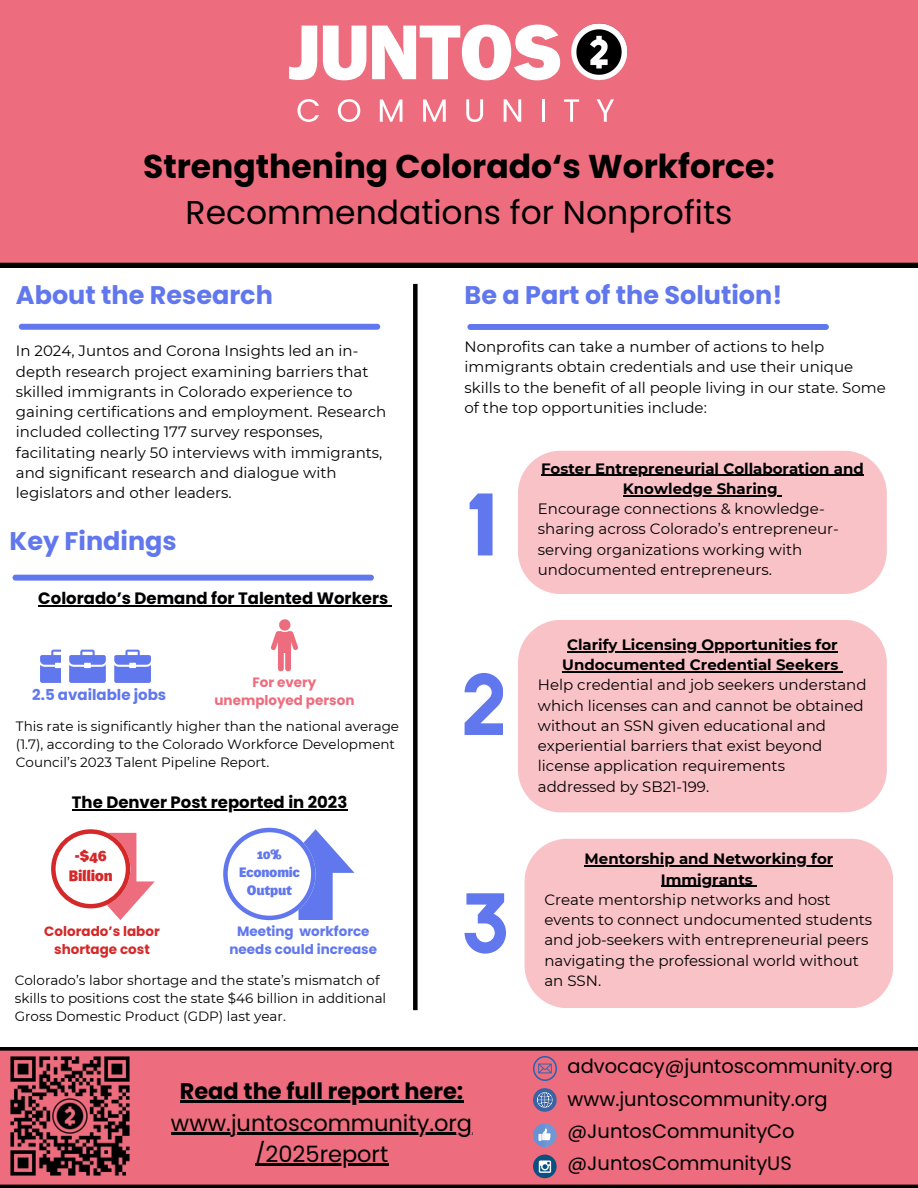
<style>
.page{position:relative;width:918px;height:1188px;background:#fff}
.page>*{position:absolute;margin:0;border:0;box-sizing:border-box;transform-origin:0 0}
.t1{font:700 33px/46.2px "Poppins";color:#000;text-align:center}
.t2{font:700 25.5px "Poppins";color:#6177ed}
.t3{font:22.5px "Poppins";color:#000}
.t4{font:700 22.5px "Poppins";color:#000}
.t5{font:19.5px/32.4px "Poppins";color:#000}
.t6{font:700 16.5px "Poppins";color:#000}
.t7{font:15px/20.2px "Montserrat";color:#000}
.t8{font:700 15px "Montserrat";color:#000}
.t9{font:700 15px "Poppins";color:#6177ed}
.t10{font:15px/20.2px "Wendelin Pro 85 Fett";color:#d52828;text-align:center}
.t11{font:13.5px/18px "Montserrat";color:#000}
.t12{font:700 13.5px/18px "Poppins";color:#6177ed;text-align:center}
.t13{font:700 13.5px/18px "Poppins";color:#d52828;text-align:center}
.t14{font:700 13.5px/18px "Poppins";color:#ed6d7e;text-align:center}
.t15{font:13.5px/18px "Wendelin Pro 85 Fett";color:#6177ed;text-align:center}
.s1{font-weight:400}
.s2{font-weight:700}
</style>
<div class="page">
<div style="left:0;top:0;width:918px;height:267px;background:#ed6d7e"></div>
<div style="left:19px;top:324px;width:361px;height:5px;background:#6177ed;border-radius:3px"></div>
<div style="left:13px;top:575px;width:361px;height:5px;background:#6177ed;border-radius:3px"></div>
<div style="left:0;top:1047px;width:918px;height:141px;background:#ed6d7e"></div>
<div style="left:413px;top:284px;width:5px;height:726px;background:#000"></div>
<div style="left:467px;top:324px;width:362px;height:6px;background:#6177ed;border-radius:3px"></div>
<div style="left:518px;top:451px;width:369px;height:143px;background:#f9c2c7"></div>
<hr style="left:541px;top:475px;width:323px;height:1px;background:#000">
<hr style="left:623px;top:495px;width:155px;height:1px;background:#000">
<div style="left:518px;top:620px;width:369px;height:192px;background:#f9c2c7"></div>
<hr style="left:567px;top:651px;width:271px;height:1px;background:#000">
<hr style="left:562px;top:671px;width:276px;height:1px;background:#000">
<div style="left:525px;top:839px;width:368px;height:169px;background:#f9c2c7"></div>
<hr style="left:585px;top:865px;width:248px;height:2px;background:#000">
<hr style="left:661px;top:886px;width:92px;height:1px;background:#000">
<svg style="left:533px;top:1088px;width:24px;height:24px"></svg>
<div style="left:533px;top:1123px;width:24px;height:24px;background:#7098d6;border-radius:50%"></div>
<svg style="left:533px;top:1123px;width:18px;height:24px"></svg>
<img style="left:533px;top:1057px;width:24px;height:24px">
<svg style="left:533px;top:1155px;width:24px;height:23px"></svg>
<svg style="left:539px;top:1161px;width:12px;height:12px"></svg>
<svg style="left:223px;top:828px;width:131px;height:92px"></svg>
<svg style="left:51px;top:829px;width:103px;height:91px"></svg>
<hr style="left:38px;top:605px;width:350px;height:1px;background:#000">
<svg style="left:114px;top:650px;width:37px;height:33px"></svg>
<svg style="left:69px;top:650px;width:37px;height:33px"></svg>
<svg style="left:40px;top:650px;width:20px;height:33px"></svg>
<svg style="left:271px;top:619px;width:27px;height:53px"></svg>
<hr style="left:72px;top:809px;width:275px;height:1px;background:#000">
<svg style="left:297px;top:99px;width:22px;height:23px"></svg>
<svg style="left:338px;top:99px;width:22px;height:23px"></svg>
<svg style="left:380px;top:100px;width:22px;height:22px"></svg>
<svg style="left:423px;top:100px;width:23px;height:22px"></svg>
<svg style="left:466px;top:99px;width:17px;height:23px"></svg>
<svg style="left:504px;top:99px;width:17px;height:23px"></svg>
<hr style="left:542px;top:99px;width:3px;height:23px;background:#fff">
<svg style="left:564px;top:99px;width:15px;height:23px"></svg>
<svg style="left:597px;top:99px;width:17px;height:23px"></svg>
<svg style="left:289px;top:26px;width:28px;height:54px"></svg>
<svg style="left:323px;top:26px;width:43px;height:54px"></svg>
<svg style="left:372px;top:25px;width:188px;height:55px"></svg>
<img style="left:570px;top:23px;width:59px;height:58px">
<hr style="left:180px;top:1100px;width:283px;height:3px;background:#000">
<hr style="left:171px;top:1132px;width:301px;height:2px;background:#000">
<hr style="left:255px;top:1163px;width:133px;height:3px;background:#000">
<svg style="left:470px;top:493px;width:22px;height:62px"></svg>
<svg style="left:465px;top:673px;width:38px;height:62px"></svg>
<svg style="left:465px;top:893px;width:41px;height:61px"></svg>
<img style="left:10px;top:1055px;width:120px;height:125px">
<h6 class="t1" style="left:143px;top:144px;width:633px">Strengthening Colorado‘s Workforce:<br><span class="s1">Recommendations for Nonprofits</span></h6>
<p class="t2" style="left:16px;top:277px;width:258px">About the Research</p>
<h2 class="t7" style="left:16px;top:341px;width:372px">In 2024, Juntos and Corona Insights led an in&shy;depth research project examining barriers that skilled immigrants in Colorado experience to gaining certifications and employment. Research included collecting 177 survey responses, facilitating nearly 50 interviews with immigrants, and significant research and dialogue with legislators and other leaders.</h2>
<p class="t2" style="left:10px;top:523px;width:169px">Key Findings</p>
<p class="t6" style="left:38px;top:587px;width:351px">Colorado’s Demand for Talented Workers</p>
<h6 class="t9" style="left:32px;top:684px;width:136px">2.5 available jobs</h6>
<p class="t14" style="left:215px;top:673px;width:141px">For every unemployed person</p>
<h5 class="t11" style="left:16px;top:717px;width:385px">This rate is significantly higher than the national average (1.7), according to the Colorado Workforce Development<br>Council’s 2023 Talent Pipeline Report.</h5>
<p class="t6" style="left:72px;top:791px;width:277px">The Denver Post reported in 2023</p>
<p class="t10" style="left:69px;top:847px;width:45px">-$46<br>Billion</p>
<p class="t13" style="left:44px;top:923px;width:117px">Colorado’s labor shortage cost</p>
<p class="t15" style="left:239px;top:847px;width:62px">10%<br>Economic<br>Output</p>
<h5 class="t12" style="left:230px;top:923px;width:149px">Meeting workforce needs could increase</h5>
<p class="t11" style="left:15px;top:971px;width:373px">Colorado’s labor shortage and the state’s mismatch of skills to positions cost the state $46 billion in additional<br>Gross Domestic Product (GDP) last year.</p>
<h1 class="t2" style="left:465px;top:277px;width:319px">Be a Part of the Solution!</h1>
<p class="t7" style="left:465px;top:337px;width:423px">Nonprofits can take a number of actions to help immigrants obtain credentials and use their unique skills to the benefit of all people living in our state. Some of the top opportunities include:</p>
<h2 class="t8" style="left:541px;top:459px;width:324px">Foster Entrepreneurial Collaboration and</h2>
<p class="t7" style="left:538px;top:478px;width:303px;text-indent:85px"><span class="s2">Knowledge Sharing </span>Encourage connections &amp; knowledge&shy;sharing across Colorado’s entrepreneur&shy;serving organizations working with undocumented entrepreneurs.</p>
<h5 class="t8" style="left:567px;top:635px;width:272px">Clarify Licensing Opportunities for</h5>
<h5 class="t8" style="left:562px;top:656px;width:278px">Undocumented Credential Seekers</h5>
<h5 class="t7" style="left:538px;top:675px;width:330px">Help credential and job seekers understand</h5>
<h5 class="t7" style="left:538px;top:695px;width:327px">which licenses can and cannot be obtained</h5>
<h5 class="t7" style="left:538px;top:715px;width:290px">without an SSN given educational and</h5>
<h5 class="t7" style="left:538px;top:736px;width:286px">experiential barriers that exist beyond</h5>
<h5 class="t7" style="left:538px;top:756px;width:249px">license application requirements</h5>
<h5 class="t7" style="left:538px;top:776px;width:173px">addressed by SB21-199.</h5>
<p class="t8" style="left:585px;top:850px;width:250px">Mentorship and Networking for</p>
<p class="t7" style="left:544px;top:869px;width:329px;text-indent:116px"><span class="s2">Immigrants<br></span>Create mentorship networks and host events to connect undocumented students and job-seekers with entrepreneurial peers navigating the professional world without an SSN.</p>
<p class="t4" style="left:180px;top:1076px;width:285px">Read the full report here:</p>
<h2 class="t3" style="left:171px;top:1107px;width:303px">www.juntoscommunity.org</h2>
<p class="t3" style="left:255px;top:1139px;width:135px">/2025report</p>
<p class="t5" style="left:568px;top:1050px;width:327px">advocacy@juntoscommunity.org www.juntoscommunity.org @JuntosCommunityCo @JuntosCommunityUS</p>
</div>
